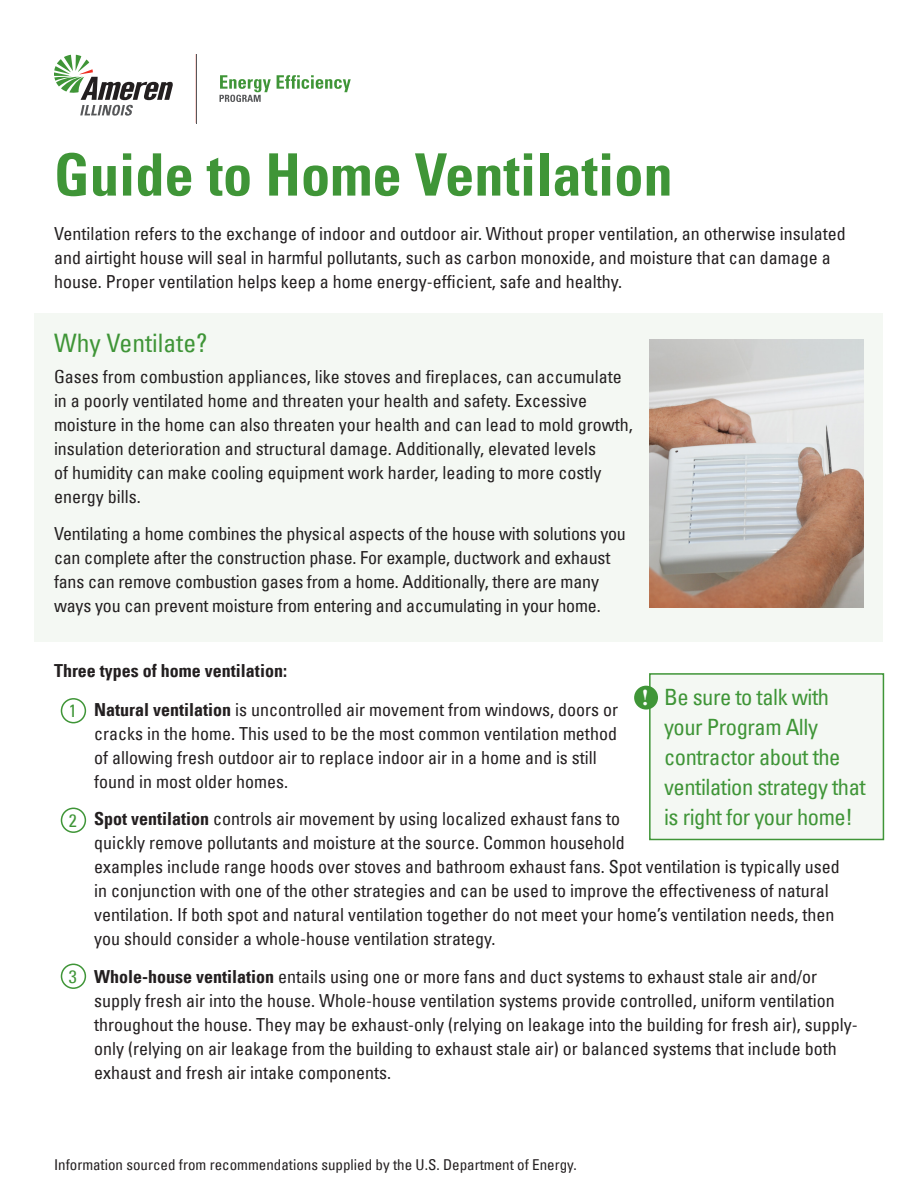
<style>
.page{position:relative;width:918px;height:1188px;background:#fff}
.page>*{position:absolute;margin:0;border:0;box-sizing:border-box;transform-origin:0 0}
.t1{font:58.5px "Univers Com 67 Bold Cond";color:#3f9537}
.t2{font:condensed 25.5px "Univers LT";color:#3f9537}
.t3{font:condensed 22.5px/30px "Univers LT";letter-spacing:-.02em;color:#3f9537}
.t4{font:700 22.5px "Times New Roman";color:#fff}
.t5{font:condensed 18px/24px "Univers LT";color:#231f20}
.t6{font:18px "Univers Com 67 Bold Cond";color:#231f20}
.t7{font:condensed 18px "Univers LT";color:#3f9537}
.t8{font:condensed 15px "Univers LT";color:#231f20}
.s1{font-family:"Univers Com 67 Bold Cond";font-stretch:normal}
</style>
<div class="page">
<div style="left:35px;top:313px;width:848px;height:329px;background:#f4f8f3"></div>
<div style="left:61px;top:698px;width:25px;height:25px;border:2px solid #3f9537;border-radius:50%"></div>
<div style="left:61px;top:808px;width:25px;height:25px;border:2px solid #3f9537;border-radius:50%"></div>
<div style="left:61px;top:964px;width:25px;height:25px;border:2px solid #3f9537;border-radius:50%"></div>
<svg style="left:54px;top:55px;width:119px;height:61px"></svg>
<hr style="left:196px;top:54px;width:1px;height:69px;background:#57585a">
<svg style="left:277px;top:75px;width:74px;height:17px"></svg>
<svg style="left:220px;top:75px;width:51px;height:27px"></svg>
<img style="left:649px;top:339px;width:215px;height:269px">
<div style="left:650px;top:674px;width:233px;height:165px;background:#f4f8f3"></div>
<div style="left:649px;top:673px;width:235px;height:167px;border:2px solid #3f9537"></div>
<div style="left:634px;top:686px;width:24px;height:24px;background:#3f9537;border-radius:50%"></div>
<p class="t1" style="left:54px;top:139px;width:620px">Guide to Home Ventilation</p>
<p class="t5" style="left:54px;top:221px;width:793px">Ventilation refers to the exchange of indoor and outdoor air. Without proper ventilation, an otherwise insulated and airtight house will seal in harmful pollutants, such as carbon monoxide, and moisture that can damage a house. Proper ventilation helps keep a home energy-efficient, safe and healthy.</p>
<p class="t2" style="left:54px;top:327px;width:155px">Why Ventilate?</p>
<p class="t5" style="left:54px;top:364px;width:580px">Gases from combustion appliances, like stoves and fireplaces, can accumulate in a poorly ventilated home and threaten your health and safety. Excessive moisture in the home can also threaten your health and can lead to mold growth, insulation deterioration and structural damage. Additionally, elevated levels<br>of humidity can make cooling equipment work harder, leading to more costly energy bills.</p>
<p class="t5" style="left:54px;top:522px;width:573px">Ventilating a home combines the physical aspects of the house with solutions you can complete after the construction phase. For example, ductwork and exhaust fans can remove combustion gases from a home. Additionally, there are many ways you can prevent moisture from entering and accumulating in your home.</p>
<p class="t6" style="left:54px;top:660px;width:235px">Three types of home ventilation:</p>
<p class="t7" style="left:69px;top:699px;width:9px">1</p>
<p class="t5" style="left:94px;top:697px;width:525px"><span class="s1">Natural ventilation</span> is uncontrolled air movement from windows, doors or cracks in the home. This used to be the most common ventilation method of allowing fresh outdoor air to replace indoor air in a home and is still found in most older homes.</p>
<p class="t7" style="left:69px;top:809px;width:9px">2</p>
<p class="t5" style="left:94px;top:807px;width:747px"><span class="s1">Spot ventilation</span> controls air movement by using localized exhaust fans to<br>quickly remove pollutants and moisture at the source. Common household<br>examples include range hoods over stoves and bathroom exhaust fans. Spot ventilation is typically used in conjunction with one of the other strategies and can be used to improve the effectiveness of natural ventilation. If both spot and natural ventilation together do not meet your home’s ventilation needs, then you should consider a whole-house ventilation strategy.</p>
<p class="t7" style="left:69px;top:965px;width:9px">3</p>
<p class="t5" style="left:94px;top:964px;width:765px"><span class="s1">Whole-house ventilation</span> entails using one or more fans and duct systems to exhaust stale air and/or supply fresh air into the house. Whole-house ventilation systems provide controlled, uniform ventilation throughout the house. They may be exhaust-only (relying on leakage into the building for fresh air), supply&shy;only (relying on air leakage from the building to exhaust stale air) or balanced systems that include both exhaust and fresh air intake components.</p>
<p class="t3" style="left:664px;top:682px;width:203px">Be sure to talk with your Program Ally contractor about the ventilation strategy that is right for your home!</p>
<p class="t4" style="left:642px;top:681px;width:9px">!</p>
<p class="t8" style="left:54px;top:1155px;width:524px">Information sourced from recommendations supplied by the U.S. Department of Energy.</p>
</div>
